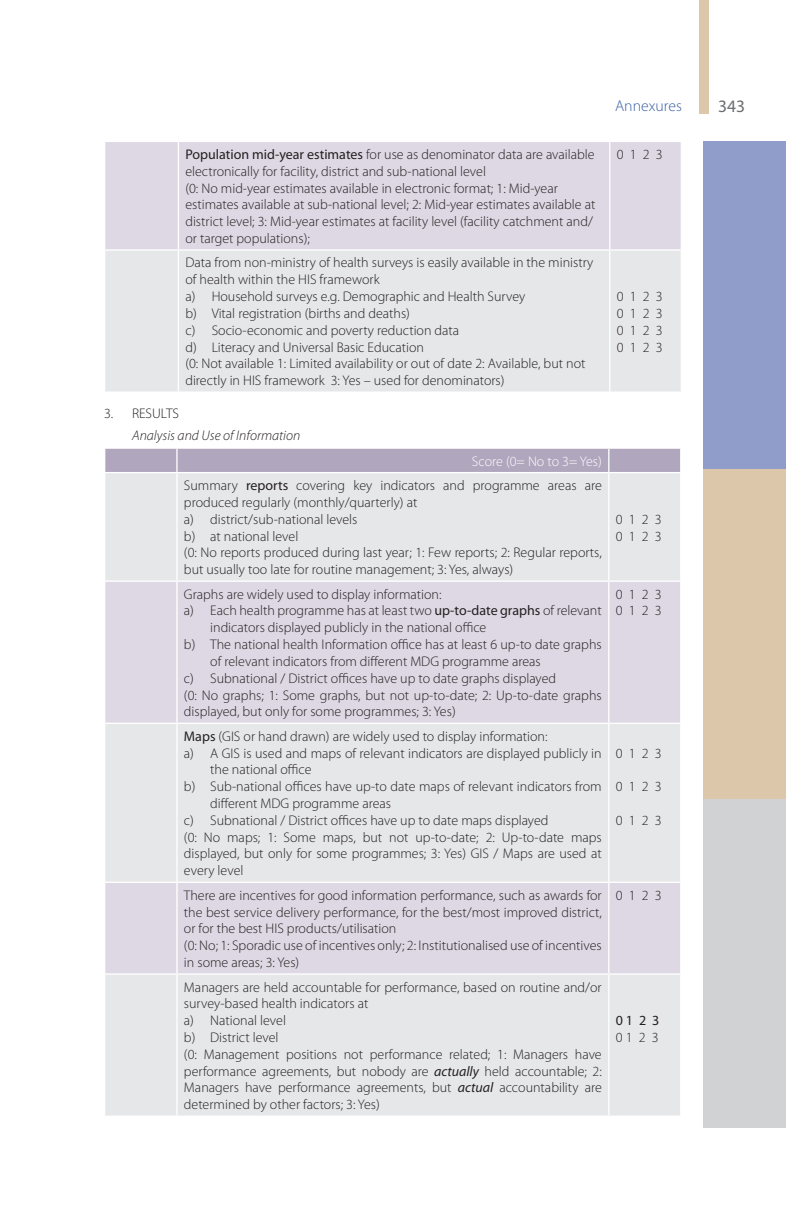
<style>
.page{position:relative;width:786px;height:1227px;background:#fff}
.page>*{position:absolute;margin:0;border:0;box-sizing:border-box;transform-origin:0 0}
.t1{font:17.5px "Myriad Pro";color:#6c6d70}
.t2{font:300 15.75px "Myriad Pro";color:#3b61a4}
.t3{font:300 14px/16.8px "Myriad Pro";color:#231f20}
.t4{font:italic 300 14px "Myriad Pro";color:#231f20}
.t5{font:14px "Myriad Pro";color:#231f20}
.s1{font-weight:400}
.s2{color:#fff}
.s3{font-weight:400;font-style:italic}
</style>
<div class="page">
<svg style="left:699px;top:0;width:10px;height:113px"></svg>
<div style="left:703px;top:141px;width:82px;height:328px;background:#909dca"></div>
<div style="left:703px;top:469px;width:82px;height:330px;background:#dcc7aa"></div>
<div style="left:703px;top:799px;width:82px;height:328px;background:#d1d2d4"></div>
<div style="left:105px;top:142px;width:575px;height:107px;background:#ddd8e3"></div>
<div style="left:105px;top:251px;width:575px;height:140px;background:#e6e7e9"></div>
<hr style="left:178px;top:142px;width:1px;height:107px;background:#fff">
<hr style="left:609px;top:142px;width:1px;height:107px;background:#fff">
<hr style="left:178px;top:251px;width:1px;height:140px;background:#fff">
<hr style="left:609px;top:251px;width:1px;height:140px;background:#fff">
<div style="left:105px;top:473px;width:575px;height:642px;background:#e6e7e9"></div>
<svg style="left:105px;top:582px;width:575px;height:391px;background:#e0dee5"></svg>
<div style="left:105px;top:448px;width:576px;height:24px;background:#b0a6bd"></div>
<hr style="left:176px;top:473px;width:1px;height:107px;background:#fff">
<hr style="left:608px;top:473px;width:1px;height:107px;background:#fff">
<hr style="left:104px;top:580px;width:73px;height:2px;background:#fff">
<hr style="left:177px;top:580px;width:431px;height:2px;background:#fff">
<hr style="left:176px;top:582px;width:1px;height:140px;background:#fff">
<hr style="left:608px;top:580px;width:73px;height:2px;background:#fff">
<hr style="left:608px;top:582px;width:1px;height:140px;background:#fff">
<hr style="left:104px;top:722px;width:73px;height:2px;background:#fff">
<hr style="left:177px;top:722px;width:431px;height:2px;background:#fff">
<hr style="left:176px;top:724px;width:1px;height:157px;background:#fff">
<hr style="left:608px;top:722px;width:73px;height:2px;background:#fff">
<hr style="left:608px;top:724px;width:1px;height:157px;background:#fff">
<hr style="left:104px;top:881px;width:73px;height:2px;background:#fff">
<hr style="left:177px;top:881px;width:431px;height:2px;background:#fff">
<hr style="left:176px;top:883px;width:1px;height:90px;background:#fff">
<hr style="left:608px;top:881px;width:73px;height:2px;background:#fff">
<hr style="left:608px;top:883px;width:1px;height:90px;background:#fff">
<hr style="left:104px;top:973px;width:73px;height:1px;background:#fff">
<hr style="left:177px;top:973px;width:431px;height:1px;background:#fff">
<hr style="left:176px;top:974px;width:1px;height:141px;background:#fff">
<hr style="left:608px;top:973px;width:73px;height:1px;background:#fff">
<hr style="left:608px;top:974px;width:1px;height:141px;background:#fff">
<p class="t2" style="left:615px;top:97px;width:68px">Annexures</p>
<p class="t1" style="left:718px;top:95px;width:28px">343</p>
<p class="t3" style="left:185px;top:146px;width:411px"><span class="s1">Population mid-year estimates</span> for use as denominator data are available electronically for facility, district and sub-national level<br>(0: No mid-year estimates available in electronic format; 1: Mid-year estimates available at sub-national level; 2: Mid-year estimates available at district level; 3: Mid-year estimates at facility level (facility catchment and/ or target populations);</p>
<p class="t3" style="left:616px;top:146px;width:47px">0 1 2 3</p>
<p class="t3" style="left:185px;top:255px;width:409px">Data from non-ministry of health surveys is easily available in the ministry of health within the HIS framework<br>a) Household surveys e.g. Demographic and Health Survey<br>b) Vital registration (births and deaths)<br>c) Socio-economic and poverty reduction data<br>d) Literacy and Universal Basic Education<br>(0: Not available 1: Limited availability or out of date 2: Available, but not directly in HIS framework 3: Yes – used for denominators)</p>
<p class="t3" style="left:616px;top:288px;width:47px;text-align:justify">0 1 2 3<br>0 1 2 3<br>0 1 2 3<br>0 1 2 3</p>
<p class="t3" style="left:104px;top:405px;width:76px">3. RESULTS</p>
<p class="t4" style="left:132px;top:428px;width:170px">Analysis and Use of Information</p>
<p class="t3" style="left:184px;top:449px;width:419px;line-height:24.5px;text-align:right"><span class="s2">Score (0= No to 3= Yes)<br></span>Summary <span class="s1">reports</span> covering key indicators and programme areas are</p>
<p class="t3" style="left:184px;top:494px;width:419px">produced regularly (monthly/quarterly) at<br>a) district/sub-national levels<br>b) at national level<br>(0: No reports produced during last year; 1: Few reports; 2: Regular reports, but usually too late for routine management; 3: Yes, always)</p>
<p class="t3" style="left:184px;top:586px;width:259px">Graphs are widely used to display information:</p>
<p class="t3" style="left:184px;top:602px;width:419px">a) Each health programme has at least two <span class="s1">up-to-date graphs</span> of relevant</p>
<p class="t3" style="left:210px;top:619px;width:277px">indicators displayed publicly in the national office</p>
<p class="t3" style="left:184px;top:636px;width:419px">b) The national health Information office has at least 6 up-to date graphs</p>
<p class="t3" style="left:210px;top:653px;width:332px">of relevant indicators from different MDG programme areas</p>
<p class="t3" style="left:184px;top:670px;width:373px">c) Subnational / District offices have up to date graphs displayed</p>
<p class="t3" style="left:184px;top:686px;width:419px">(0: No graphs; 1: Some graphs, but not up-to-date; 2: Up-to-date graphs</p>
<p class="t3" style="left:184px;top:703px;width:273px">displayed, but only for some programmes; 3: Yes)</p>
<p class="t3" style="left:184px;top:728px;width:365px"><span class="s1">Maps</span> (GIS or hand drawn) are widely used to display information:</p>
<p class="t3" style="left:184px;top:744px;width:419px">a) A GIS is used and maps of relevant indicators are displayed publicly in</p>
<p class="t3" style="left:210px;top:761px;width:103px">the national office</p>
<p class="t3" style="left:184px;top:778px;width:419px">b) Sub-national offices have up-to date maps of relevant indicators from</p>
<p class="t3" style="left:210px;top:795px;width:182px">different MDG programme areas</p>
<p class="t3" style="left:184px;top:812px;width:366px">c) Subnational / District offices have up to date maps displayed</p>
<p class="t3" style="left:184px;top:828px;width:419px">(0: No maps; 1: Some maps, but not up-to-date; 2: Up-to-date maps</p>
<p class="t3" style="left:184px;top:845px;width:419px">displayed, but only for some programmes; 3: Yes) GIS / Maps are used at</p>
<p class="t3" style="left:184px;top:862px;width:61px">every level</p>
<p class="t3" style="left:615px;top:511px;width:47px">0 1 2 3<br>0 1 2 3</p>
<p class="t3" style="left:615px;top:586px;width:47px">0 1 2 3<br>0 1 2 3</p>
<p class="t3" style="left:615px;top:744px;width:47px">0 1 2 3</p>
<p class="t3" style="left:615px;top:778px;width:47px">0 1 2 3</p>
<p class="t3" style="left:615px;top:812px;width:47px">0 1 2 3</p>
<p class="t3" style="left:184px;top:887px;width:419px">There are incentives for good information performance, such as awards for the best service delivery performance, for the best/most improved district, or for the best HIS products/utilisation<br>(0: No; 1: Sporadic use of incentives only; 2: Institutionalised use of incentives in some areas; 3: Yes)</p>
<p class="t3" style="left:615px;top:887px;width:47px">0 1 2 3</p>
<p class="t3" style="left:184px;top:978px;width:419px">Managers are held accountable for performance, based on routine and/or survey-based health indicators at<br>a) National level<br>b) District level<br>(0: Management positions not performance related; 1: Managers have performance agreements, but nobody are <span class="s3">actually</span> held accountable; 2:<br>Managers have performance agreements, but <span class="s3">actual</span> accountability are determined by other factors; 3: Yes)</p>
<p class="t5" style="left:615px;top:1011px;width:45px">0 1 2 3</p>
<p class="t3" style="left:615px;top:1029px;width:44px">0 1 2 3</p>
</div>
